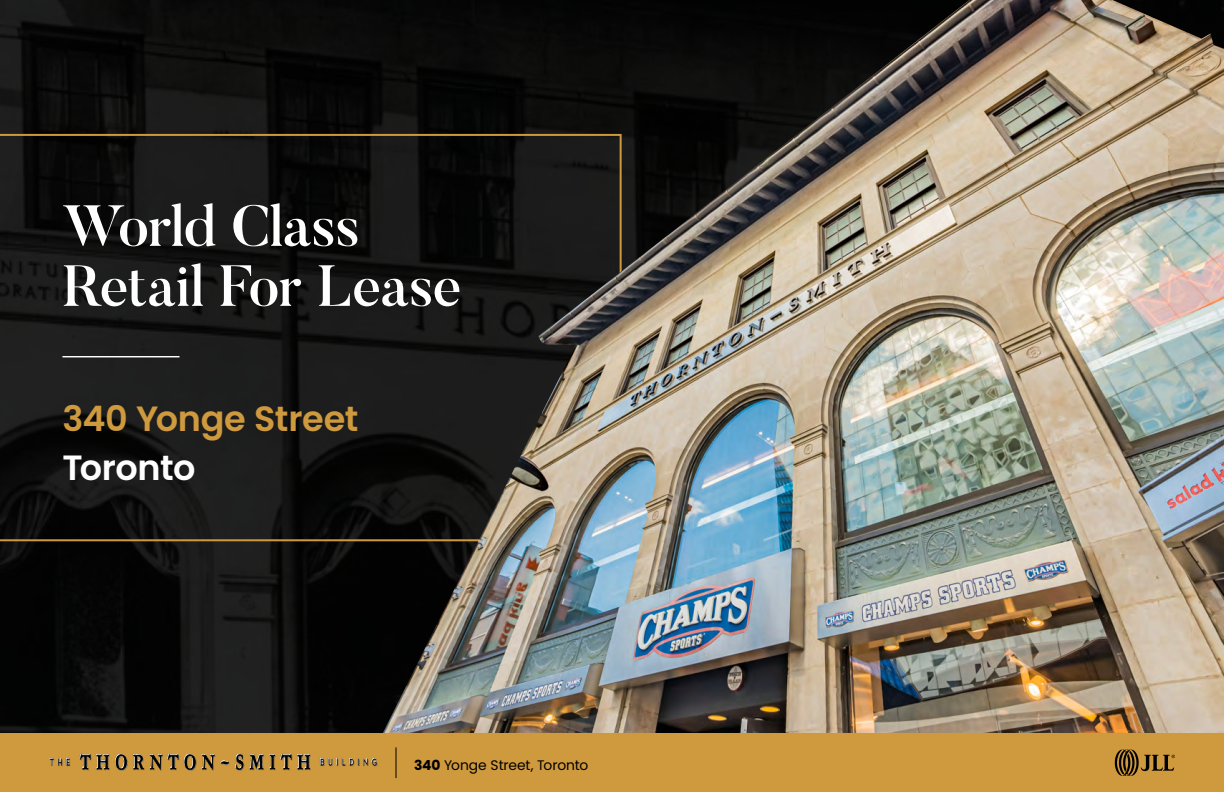
<style>
.page{position:relative;width:1224px;height:792px;background:#fff}
.page>*{position:absolute;margin:0;border:0;box-sizing:border-box;transform-origin:0 0}
.t1{font:500 57.6px/60px "Butler";letter-spacing:-.015em;color:#fff}
.t2{font:600 35.1px "Poppins";letter-spacing:-.015em;color:#cf993d}
.t3{font:600 35.1px "Poppins";letter-spacing:-.015em;color:#fff}
.t4{font:13.9px "Poppins";letter-spacing:-.01em;color:#000}
.s1{font-weight:700}
</style>
<div class="page">
<img style="left:0;top:0;width:382px;height:733px">
<svg style="left:0;top:134px;width:382px;height:407px"></svg>
<hr style="left:62px;top:356px;width:118px;height:1px;background:#fff">
<img style="left:382px;top:0;width:842px;height:733px">
<div style="left:0;top:733px;width:1224px;height:59px;background:#cf993d"></div>
<svg style="left:1115px;top:750px;width:60px;height:26px"></svg>
<img style="left:49px;top:753px;width:329px;height:18px">
<hr style="left:396px;top:747px;width:1px;height:31px;background:#000">
<p class="t1" style="left:62px;top:196px;width:401px">World Class<br>Retail For Lease</p>
<p class="t2" style="left:62px;top:398px;width:297px">340 Yonge Street</p>
<p class="t3" style="left:62px;top:447px;width:135px">Toronto</p>
<p class="t4" style="left:414px;top:757px;width:176px"><span class="s1">340</span> Yonge Street, Toronto</p>
</div>
